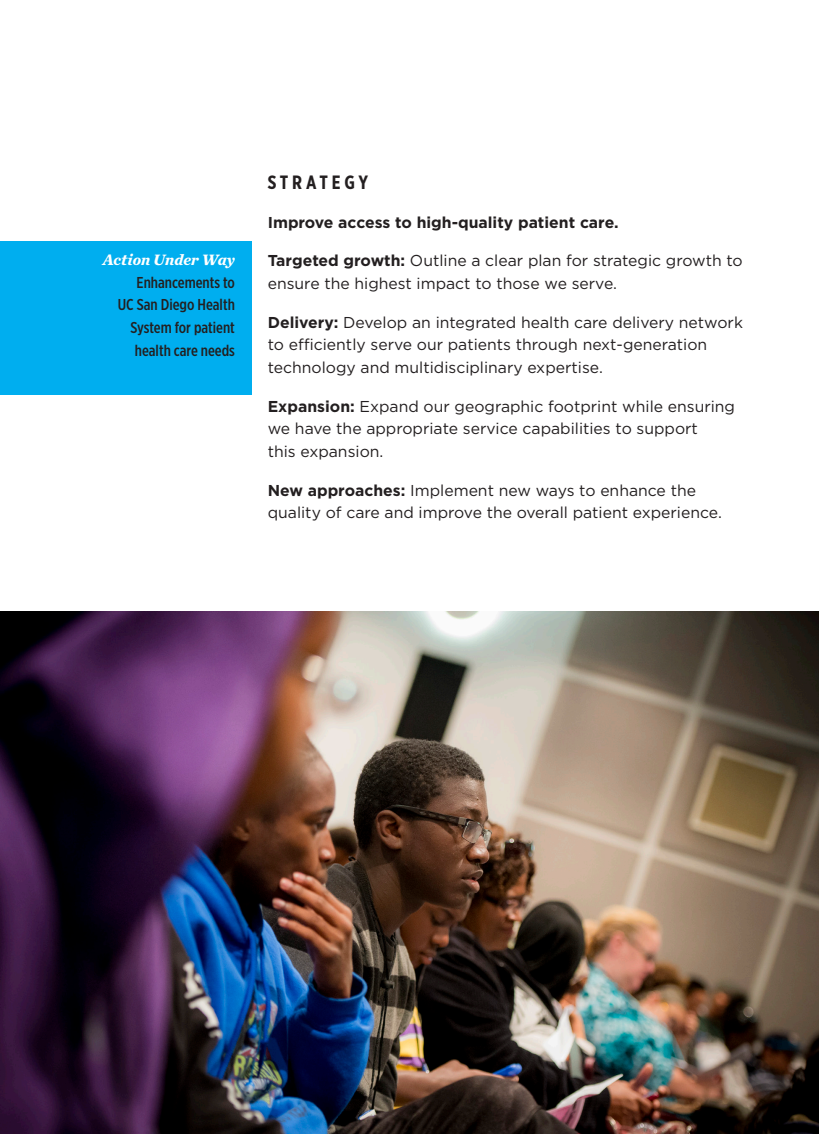
<style>
.page{position:relative;width:819px;height:1134px;background:#fff}
.page>*{position:absolute;margin:0;border:0;box-sizing:border-box;transform-origin:0 0}
.t1{font:700 19.25px "Gotham X Narrow";letter-spacing:.195em;color:#231f20}
.t2{font:15.75px/22.8px "Gotham";color:#231f20}
.t3{font:500 15.75px/22.8px "Gotham X Narrow";color:#231f20;text-align:right}
.t4{font:700 15.75px "Gotham";color:#231f20}
.s1{font-family:"Chronicle Text G2";font-weight:700;font-style:italic;color:#fff}
.s2{font-weight:700}
</style>
<div class="page">
<img style="left:0;top:612px;width:819px;height:522px">
<div style="left:0;top:242px;width:252px;height:153px;background:#00aeef"></div>
<p class="t3" style="left:103px;top:248px;width:134px"><span class="s1">Action Under Way<br></span>Enhancements to<br>UC San Diego Health<br>System for patient health care needs</p>
<p class="t1" style="left:268px;top:171px;width:102px">STRATEGY</p>
<p class="t4" style="left:268px;top:212px;width:352px">Improve access to high-quality patient care.</p>
<p class="t2" style="left:268px;top:249px;width:477px"><span class="s2">Targeted growth:</span> Outline a clear plan for strategic growth to ensure the highest impact to those we serve.</p>
<p class="t2" style="left:268px;top:310px;width:477px"><span class="s2">Delivery:</span> Develop an integrated health care delivery network to efficiently serve our patients through next-generation technology and multidisciplinary expertise.</p>
<p class="t2" style="left:268px;top:394px;width:469px"><span class="s2">Expansion:</span> Expand our geographic footprint while ensuring we have the appropriate service capabilities to support<br>this expansion.</p>
<p class="t2" style="left:268px;top:478px;width:456px"><span class="s2">New approaches:</span> Implement new ways to enhance the quality of care and improve the overall patient experience.</p>
</div>
